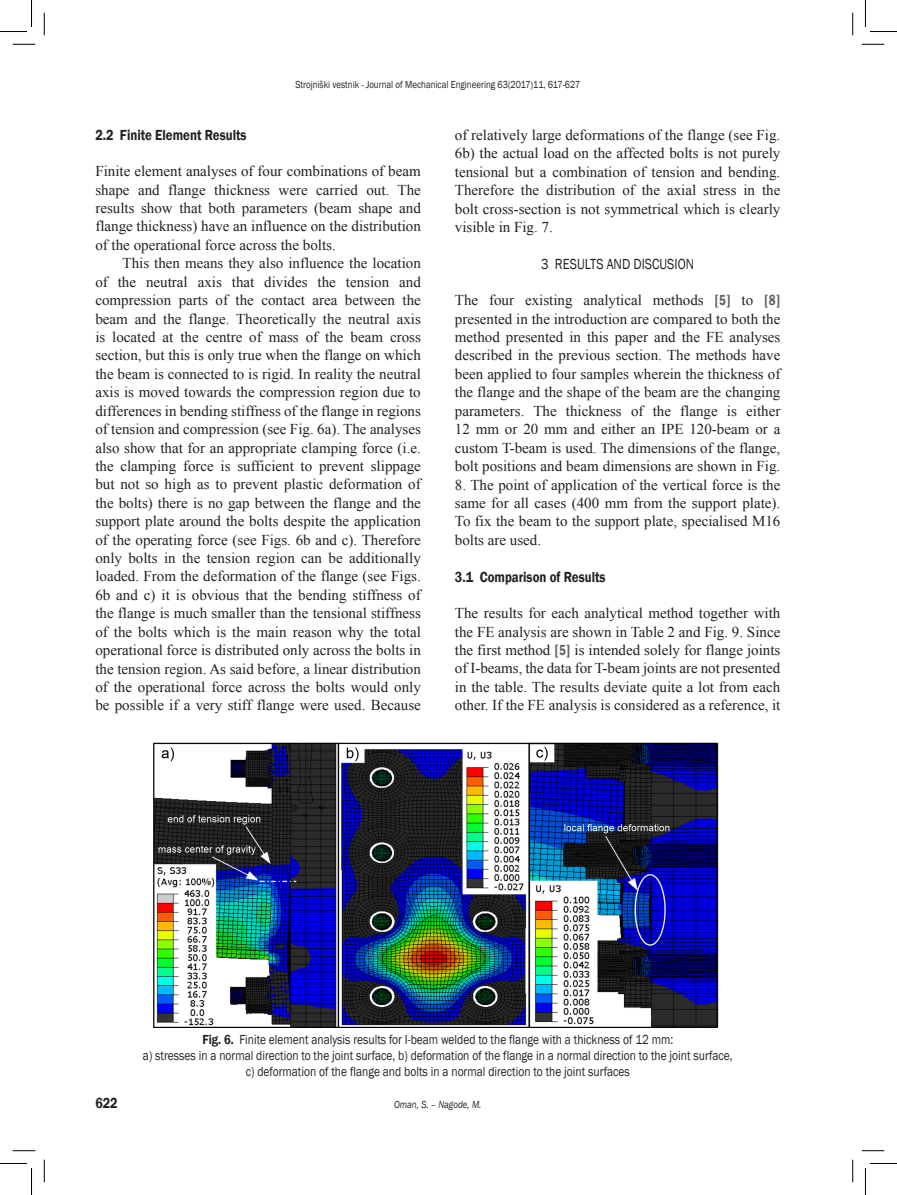
<style>
.page{position:relative;width:897px;height:1195px;background:#fff}
.page>*{position:absolute;margin:0;border:0;box-sizing:border-box;transform-origin:0 0}
.t1{font:15px/18.5px "Times New Roman";color:#231f20;text-align:justify}
.t2{font:600 15px "Franklin Gothic";color:#231f20;scale:.85 1}
.t3{font:15px "Franklin Gothic";color:#231f20;scale:.85 1}
.t4{font:13.5px/16.2px "Franklin Gothic";color:#231f20;text-align:center;scale:.85 1}
.t5{font:10.5px "Franklin Gothic";color:#231f20;scale:.85 1}
.t6{font:italic 10.5px "Franklin Gothic";color:#231f20;scale:.85 1}
.s1{font-family:"Franklin Gothic";font-weight:600;font-stretch:condensed;color:#636366}
.s2{font-weight:600}
</style>
<div class="page">
<img style="left:154px;top:742px;width:565px;height:285px">
<svg style="left:13px;top:44px;width:22px;height:1px"></svg>
<svg style="left:861px;top:44px;width:23px;height:1px"></svg>
<svg style="left:13px;top:1150px;width:22px;height:1px"></svg>
<svg style="left:861px;top:1150px;width:23px;height:1px"></svg>
<svg style="left:44px;top:13px;width:1px;height:22px"></svg>
<svg style="left:44px;top:1159px;width:1px;height:22px"></svg>
<svg style="left:852px;top:13px;width:1px;height:22px"></svg>
<svg style="left:852px;top:1159px;width:1px;height:22px"></svg>
<svg style="left:0;top:0;width:32px;height:32px"></svg>
<svg style="left:0;top:1163px;width:32px;height:31px"></svg>
<svg style="left:865px;top:0;width:31px;height:32px"></svg>
<svg style="left:865px;top:1163px;width:31px;height:31px"></svg>
<p class="t5" style="left:295px;top:78px;width:336px">Strojniški vestnik - Journal of Mechanical Engineering 63(2017)11, 617-627</p>
<p class="t2" style="left:95px;top:126px;width:179px">2.2 Finite Element Results</p>
<p class="t1" style="left:95px;top:161px;width:327px">Finite element analyses of four combinations of beam shape and flange thickness were carried out. The results show that both parameters (beam shape and flange thickness) have an influence on the distribution of the operational force across the bolts.</p>
<p class="t1" style="left:95px;top:253px;width:327px;text-indent:27px">This then means they also influence the location of the neutral axis that divides the tension and compression parts of the contact area between the beam and the flange. Theoretically the neutral axis is located at the centre of mass of the beam cross section, but this is only true when the flange on which the beam is connected to is rigid. In reality the neutral axis is moved towards the compression region due to differences in bending stiffness of the flange in regions of tension and compression (see Fig. 6a). The analyses also show that for an appropriate clamping force (i.e. the clamping force is sufficient to prevent slippage but not so high as to prevent plastic deformation of the bolts) there is no gap between the flange and the support plate around the bolts despite the application of the operating force (see Figs. 6b and c). Therefore only bolts in the tension region can be additionally loaded. From the deformation of the flange (see Figs.<br>6b and c) it is obvious that the bending stiffness of the flange is much smaller than the tensional stiffness of the bolts which is the main reason why the total operational force is distributed only across the bolts in the tension region. As said before, a linear distribution of the operational force across the bolts would only be possible if a very stiff flange were used. Because</p>
<p class="t1" style="left:455px;top:125px;width:327px">of relatively large deformations of the flange (see Fig.<br>6b) the actual load on the affected bolts is not purely tensional but a combination of tension and bending.<br>Therefore the distribution of the axial stress in the bolt cross-section is not symmetrical which is clearly visible in Fig. 7.</p>
<p class="t3" style="left:541px;top:254px;width:181px">3 RESULTS AND DISCUSION</p>
<p class="t1" style="left:455px;top:290px;width:327px">The four existing analytical methods <span class="s1">[5]</span> to <span class="s1">[8] </span>presented in the introduction are compared to both the method presented in this paper and the FE analyses described in the previous section. The methods have been applied to four samples wherein the thickness of the flange and the shape of the beam are the changing parameters. The thickness of the flange is either 12 mm or 20 mm and either an IPE 120-beam or a custom T-beam is used. The dimensions of the flange, bolt positions and beam dimensions are shown in Fig.</p>
<p class="t1" style="left:455px;top:474px;width:327px">8. The point of application of the vertical force is the same for all cases (400 mm from the support plate).<br>To fix the beam to the support plate, specialised M16 bolts are used.</p>
<p class="t2" style="left:455px;top:567px;width:179px">3.1 Comparison of Results</p>
<p class="t1" style="left:455px;top:603px;width:327px">The results for each analytical method together with the FE analysis are shown in Table 2 and Fig. 9. Since the first method <span class="s1">[5]</span> is intended solely for flange joints of I-beams, the data for T-beam joints are not presented in the table. The results deviate quite a lot from each other. If the FE analysis is considered as a reference, it</p>
<p class="t4" style="left:143px;top:1031px;width:695px"><span class="s2">Fig. 6.</span> Finite element analysis results for I-beam welded to the flange with a thickness of 12 mm:<br>a) stresses in a normal direction to the joint surface, b) deformation of the flange in a normal direction to the joint surface, c) deformation of the flange and bolts in a normal direction to the joint surfaces</p>
<p class="t2" style="left:95px;top:1093px;width:28px">622</p>
<p class="t6" style="left:394px;top:1097px;width:104px">Oman, S. – Nagode, M.</p>
</div>
